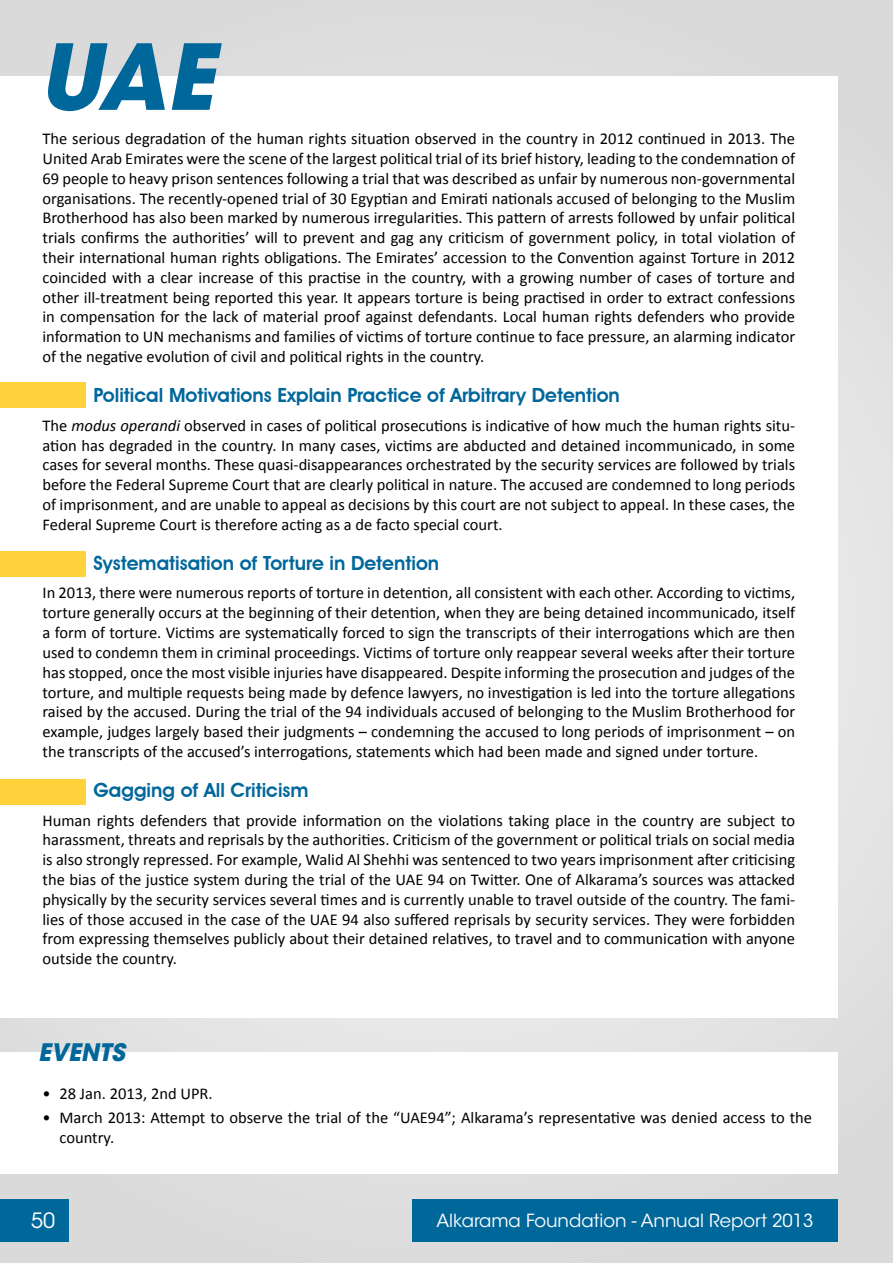
<style>
.page{position:relative;width:893px;height:1263px;background:#dddcdd}
.page>*{position:absolute;margin:0;border:0;box-sizing:border-box;transform-origin:0 0}
.t1{font:italic 700 90px "ITC Avant Garde Std";color:#00679b}
.t2{font:italic 700 24px "ITC Avant Garde Std";color:#00679b}
.t3{font:21px "ITC Avant Garde Std";color:#fff}
.t4{font:600 19.5px "Avant Garde IT Cby BT";color:#00679b}
.t5{font:18px "ITC Avant Garde Std";color:#fff}
.t6{font:16.5px/19.8px "Calibri";color:#000;text-align:justify}
.s1{font-style:italic}
</style>
<div class="page">
<div style="left:0;top:77px;width:838px;height:941px;background:#fff"></div>
<div style="left:0;top:382px;width:85px;height:26px;background:#ffd13a"></div>
<div style="left:0;top:551px;width:85px;height:25px;background:#ffd13a"></div>
<div style="left:0;top:779px;width:85px;height:25px;background:#ffd13a"></div>
<div style="left:0;top:1199px;width:68px;height:43px;background:#00679b"></div>
<div style="left:412px;top:1199px;width:426px;height:43px;background:#00679b"></div>
<div style="left:0;top:1052px;width:838px;height:122px;background:#fff"></div>
<h1 class="t1" style="left:38px;top:18px;width:176px">UAE</h1>
<p class="t6" style="left:43px;top:129px;width:754px">The serious degradation of the human rights situation observed in the country in 2012 continued in 2013. The United Arab Emirates were the scene of the largest political trial of its brief history, leading to the condemnation of 69 people to heavy prison sentences following a trial that was described as unfair by numerous non-governmental organisations. The recently-opened trial of 30 Egyptian and Emirati nationals accused of belonging to the Muslim Brotherhood has also been marked by numerous irregularities. This pattern of arrests followed by unfair political trials confirms the authorities’ will to prevent and gag any criticism of government policy, in total violation of their international human rights obligations. The Emirates’ accession to the Convention against Torture in 2012 coincided with a clear increase of this practise in the country, with a growing number of cases of torture and other ill-treatment being reported this year. It appears torture is being practised in order to extract confessions in compensation for the lack of material proof against defendants. Local human rights defenders who provide information to UN mechanisms and families of victims of torture continue to face pressure, an alarming indicator of the negative evolution of civil and political rights in the country.</p>
<p class="t4" style="left:94px;top:384px;width:528px">Political Motivations Explain Practice of Arbitrary Detention</p>
<p class="t6" style="left:43px;top:415px;width:754px">The <span class="s1">modus operandi</span> observed in cases of political prosecutions is indicative of how much the human rights situ&shy;ation has degraded in the country. In many cases, victims are abducted and detained incommunicado, in some cases for several months. These quasi-disappearances orchestrated by the security services are followed by trials before the Federal Supreme Court that are clearly political in nature. The accused are condemned to long periods of imprisonment, and are unable to appeal as decisions by this court are not subject to appeal. In these cases, the Federal Supreme Court is therefore acting as a de facto special court.</p>
<p class="t4" style="left:94px;top:551px;width:347px">Systematisation of Torture in Detention</p>
<p class="t6" style="left:43px;top:583px;width:754px">In 2013, there were numerous reports of torture in detention, all consistent with each other. According to victims, torture generally occurs at the beginning of their detention, when they are being detained incommunicado, itself a form of torture. Victims are systematically forced to sign the transcripts of their interrogations which are then used to condemn them in criminal proceedings. Victims of torture only reappear several weeks after their torture has stopped, once the most visible injuries have disappeared. Despite informing the prosecution and judges of the torture, and multiple requests being made by defence lawyers, no investigation is led into the torture allegations raised by the accused. During the trial of the 94 individuals accused of belonging to the Muslim Brotherhood for example, judges largely based their judgments – condemning the accused to long periods of imprisonment – on the transcripts of the accused’s interrogations, statements which had been made and signed under torture.</p>
<p class="t4" style="left:94px;top:779px;width:217px">Gagging of All Criticism</p>
<p class="t6" style="left:43px;top:810px;width:754px">Human rights defenders that provide information on the violations taking place in the country are subject to harassment, threats and reprisals by the authorities. Criticism of the government or political trials on social media is also strongly repressed. For example, Walid Al Shehhi was sentenced to two years imprisonment after criticising the bias of the justice system during the trial of the UAE 94 on Twitter. One of Alkarama’s sources was attacked physically by the security services several times and is currently unable to travel outside of the country. The fami&shy;lies of those accused in the case of the UAE 94 also suffered reprisals by security services. They were forbidden from expressing themselves publicly about their detained relatives, to travel and to communication with anyone outside the country.</p>
<h2 class="t2" style="left:38px;top:1036px;width:88px">EVENTS</h2>
<p class="t6" style="left:43px;top:1083px;width:172px">• 28 Jan. 2013, 2nd UPR.</p>
<p class="t6" style="left:60px;top:1107px;width:754px;text-indent:-17px">• March 2013: Attempt to observe the trial of the “UAE94”; Alkarama’s representative was denied access to the country.</p>
<p class="t3" style="left:31px;top:1208px;width:26px">50</p>
<p class="t5" style="left:436px;top:1210px;width:379px">Alkarama Foundation - Annual Report 2013</p>
</div>
